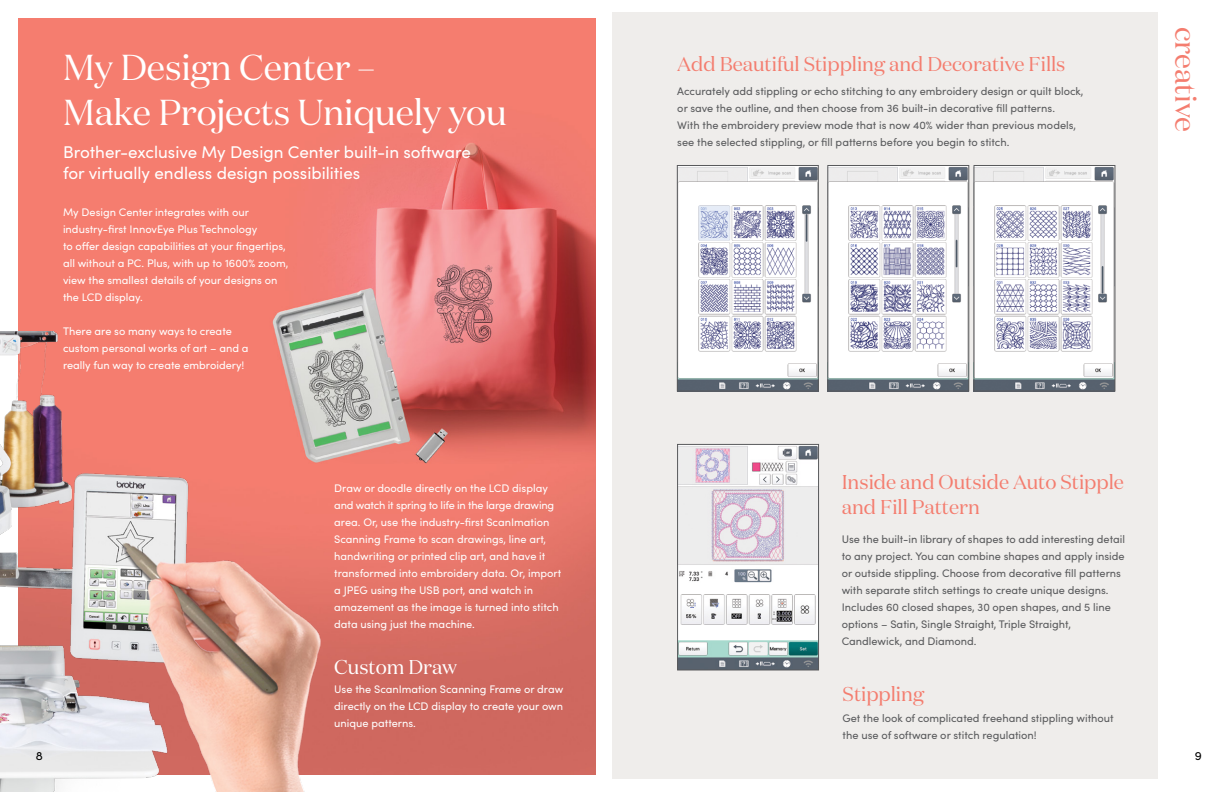
<style>
.page{position:relative;width:1224px;height:792px;background:#fff}
.page>*{position:absolute;margin:0;border:0;box-sizing:border-box;transform-origin:0 0}
.t1{font:36px/44.9px "Domaine Disp";color:#fff}
.t2{font:29.4px "Domaine Disp";color:#f47d6f}
.t3{font:20px/24.5px "Domaine Disp";color:#f47d6f}
.t4{font:20px "Domaine Disp";color:#fff}
.t5{font:17px/21px "Sofia Pro";color:#fff}
.t6{font:12px "Sofia Pro";color:#000}
.t7{font:11px/17px "Sofia Pro";color:#fff}
.t8{font:11px/17px "Sofia Pro";color:#58595b}
</style>
<div class="page">
<img style="left:18px;top:19px;width:577px;height:756px">
<div style="left:612px;top:13px;width:546px;height:766px;background:#efedeb"></div>
<img style="left:679px;top:167px;width:138px;height:222px">
<div style="left:677px;top:165px;width:142px;height:226px;border:1px solid #58595b"></div>
<img style="left:679px;top:446px;width:138px;height:222px">
<div style="left:677px;top:444px;width:142px;height:226px;border:1px solid #58595b"></div>
<img style="left:830px;top:167px;width:137px;height:222px">
<div style="left:828px;top:165px;width:141px;height:226px;border:1px solid #58595b"></div>
<img style="left:976px;top:167px;width:137px;height:222px">
<div style="left:974px;top:165px;width:141px;height:226px;border:1px solid #58595b"></div>
<img style="left:0;top:331px;width:333px;height:461px">
<h1 class="t1" style="left:63px;top:45px;width:445px">My Design Center –<br>Make Projects Uniquely you</h1>
<h3 class="t5" style="left:63px;top:140px;width:409px">Brother-exclusive My Design Center built-in software for virtually endless design possibilities</h3>
<p class="t7" style="left:63px;top:203px;width:227px">My Design Center integrates with our industry-first InnovEye Plus Technology<br>to offer design capabilities at your fingertips, all without a PC. Plus, with up to 1600% zoom, view the smallest details of your designs on the LCD display.</p>
<p class="t7" style="left:63px;top:322px;width:187px">There are so many ways to create custom personal works of art – and a really fun way to create embroidery!</p>
<p class="t7" style="left:334px;top:479px;width:228px">Draw or doodle directly on the LCD display and watch it spring to life in the large drawing area. Or, use the industry-first ScanImation Scanning Frame to scan drawings, line art, handwriting or printed clip art, and have it transformed into embroidery data. Or, import a JPEG using the USB port, and watch in amazement as the image is turned into stitch data using just the machine.</p>
<h3 class="t4" style="left:334px;top:655px;width:124px">Custom Draw</h3>
<p class="t7" style="left:334px;top:680px;width:231px;text-align:justify">Use the ScanImation Scanning Frame or draw directly on the LCD display to create your own unique patterns.</p>
<h3 class="t3" style="left:677px;top:51px;width:390px">Add Beautiful Stippling and Decorative Fills</h3>
<p class="t8" style="left:677px;top:82px;width:408px">Accurately add stippling or echo stitching to any embroidery design or quilt block, or save the outline, and then choose from 36 built-in decorative fill patterns.<br>With the embroidery preview mode that is now 40% wider than previous models, see the selected stippling, or fill patterns before you begin to stitch.</p>
<h2 class="t2" style="left:1204px;top:27px;width:106px;rotate:90deg">creative</h2>
<h3 class="t3" style="left:842px;top:470px;width:284px">Inside and Outside Auto Stipple and Fill Pattern</h3>
<p class="t8" style="left:842px;top:530px;width:285px">Use the built-in library of shapes to add interesting detail to any project. You can combine shapes and apply inside or outside stippling. Choose from decorative fill patterns with separate stitch settings to create unique designs.<br>Includes 60 closed shapes, 30 open shapes, and 5 line options – Satin, Single Straight, Triple Straight, Candlewick, and Diamond.</p>
<h3 class="t3" style="left:843px;top:682px;width:83px">Stippling</h3>
<p class="t8" style="left:843px;top:709px;width:273px">Get the look of complicated freehand stippling without the use of software or stitch regulation!</p>
<p class="t6" style="left:36px;top:747px;width:9px">8</p>
<p class="t6" style="left:1195px;top:747px;width:9px">9</p>
</div>
